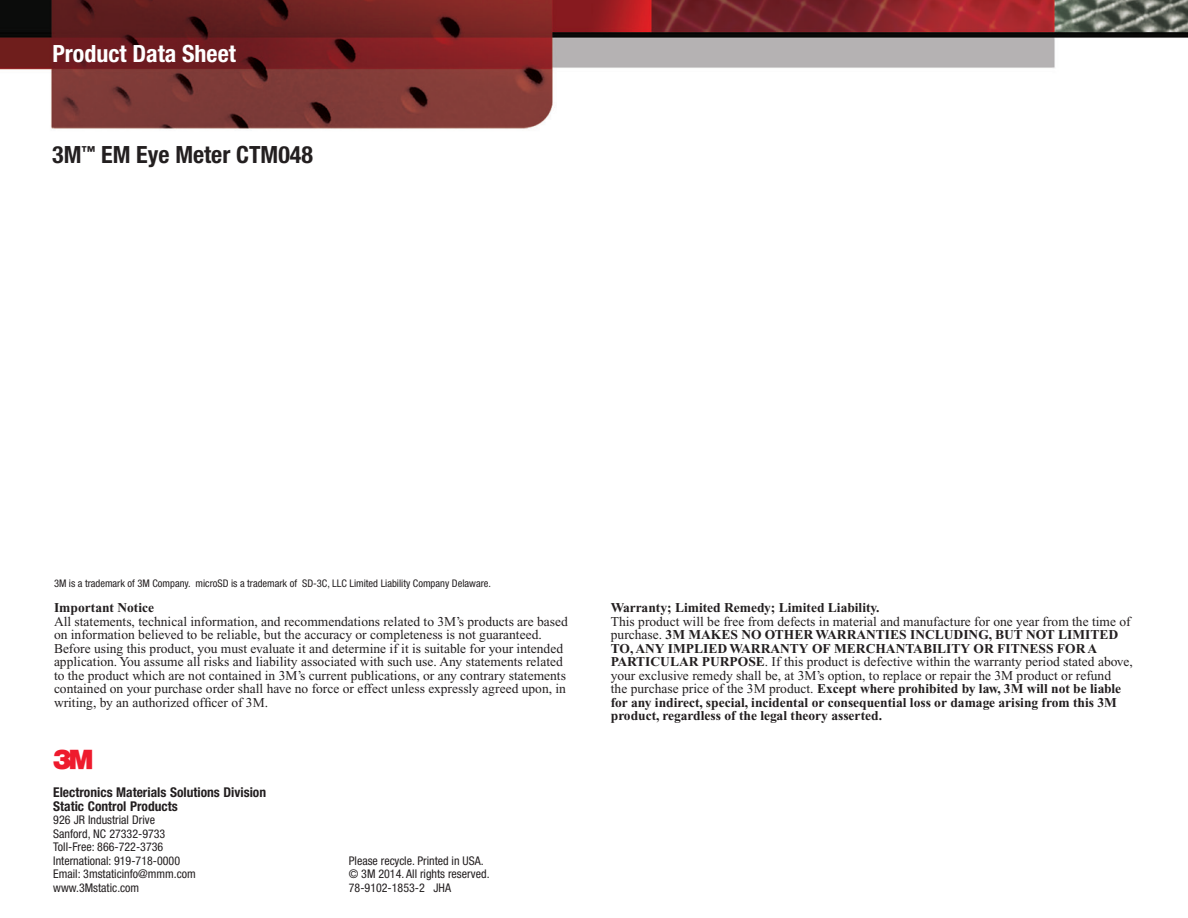
<style>
.page{position:relative;width:1188px;height:918px;background:#fff}
.page>*{position:absolute;margin:0;border:0;box-sizing:border-box;transform-origin:0 0}
.t1{font:27px "Logo 3 Mv 3 tt";color:#ee1b2d}
.t2{font:700 condensed 23.7px "Helvetica Neue";color:#231f20}
.t3{font:700 condensed 23.7px "Helvetica Neue";color:#fff}
.t4{font:700 13.5px/13.5px "Times New Roman";color:#231f20}
.t5{font:13.5px/13.5px "Times New Roman";color:#231f20}
.t6{font:700 condensed 13.5px/13.5px "Helvetica Neue";color:#231f20}
.t7{font:condensed 12px/13.5px "Helvetica Neue";color:#231f20}
.t8{font:condensed 10.5px "Helvetica Neue";color:#231f20}
.s1{font-weight:400}
</style>
<div class="page">
<img style="left:0;top:0;width:1188px;height:129px">
<h2 class="t3" style="left:52px;top:39px;width:185px">Product Data Sheet</h2>
<h2 class="t2" style="left:52px;top:140px;width:262px">3M<sup>™</sup> EM Eye Meter CTM048</h2>
<p class="t8" style="left:54px;top:577px;width:439px">3M is a trademark of 3M Company. microSD is a trademark of SD-3C, LLC Limited Liability Company Delaware.</p>
<p class="t4" style="left:54px;top:601px;width:102px">Important Notice</p>
<p class="t5" style="left:54px;top:614px;width:515px">All statements, technical information, and recommendations related to 3M’s products are based on information believed to be reliable, but the accuracy or completeness is not guaranteed.<br>Before using this product, you must evaluate it and determine if it is suitable for your intended application. You assume all risks and liability associated with such use. Any statements related to the product which are not contained in 3M’s current publications, or any contrary statements contained on your purchase order shall have no force or effect unless expressly agreed upon, in writing, by an authorized officer of 3M.</p>
<h1 class="t1" style="left:53px;top:744px;width:41px">3</h1>
<p class="t6" style="left:53px;top:786px;width:214px">Electronics Materials Solutions Division<br>Static Control Products</p>
<p class="t7" style="left:53px;top:813px;width:144px">926 JR Industrial Drive<br>Sanford, NC 27332-9733<br>Toll-Free: 866-722-3736<br>International: 919-718-0000<br>Email: 3mstaticinfo@mmm.com www.3Mstatic.com</p>
<p class="t7" style="left:349px;top:854px;width:142px">Please recycle. Printed in USA. © 3M 2014. All rights reserved.<br>78-9102-1853-2 JHA</p>
<p class="t4" style="left:611px;top:601px;width:270px">Warranty; Limited Remedy; Limited Liability.</p>
<p class="t4" style="left:611px;top:614px;width:524px"><span class="s1">This product will be free from defects in material and manufacture for one year from the time of purchase.</span> 3M MAKES NO OTHER WARRANTIES INCLUDING, BUT NOT LIMITED TO, ANY IMPLIED WARRANTY OF MERCHANTABILITY OR FITNESS FOR A PARTICULAR PURPOSE<span class="s1">. If this product is defective within the warranty period stated above, your exclusive remedy shall be, at 3M’s option, to replace or repair the 3M product or refund<br>the purchase price of the 3M product.</span> Except where prohibited by law, 3M will not be liable for any indirect, special, incidental or consequential loss or damage arising from this 3M product, regardless of the legal theory asserted.</p>
</div>
